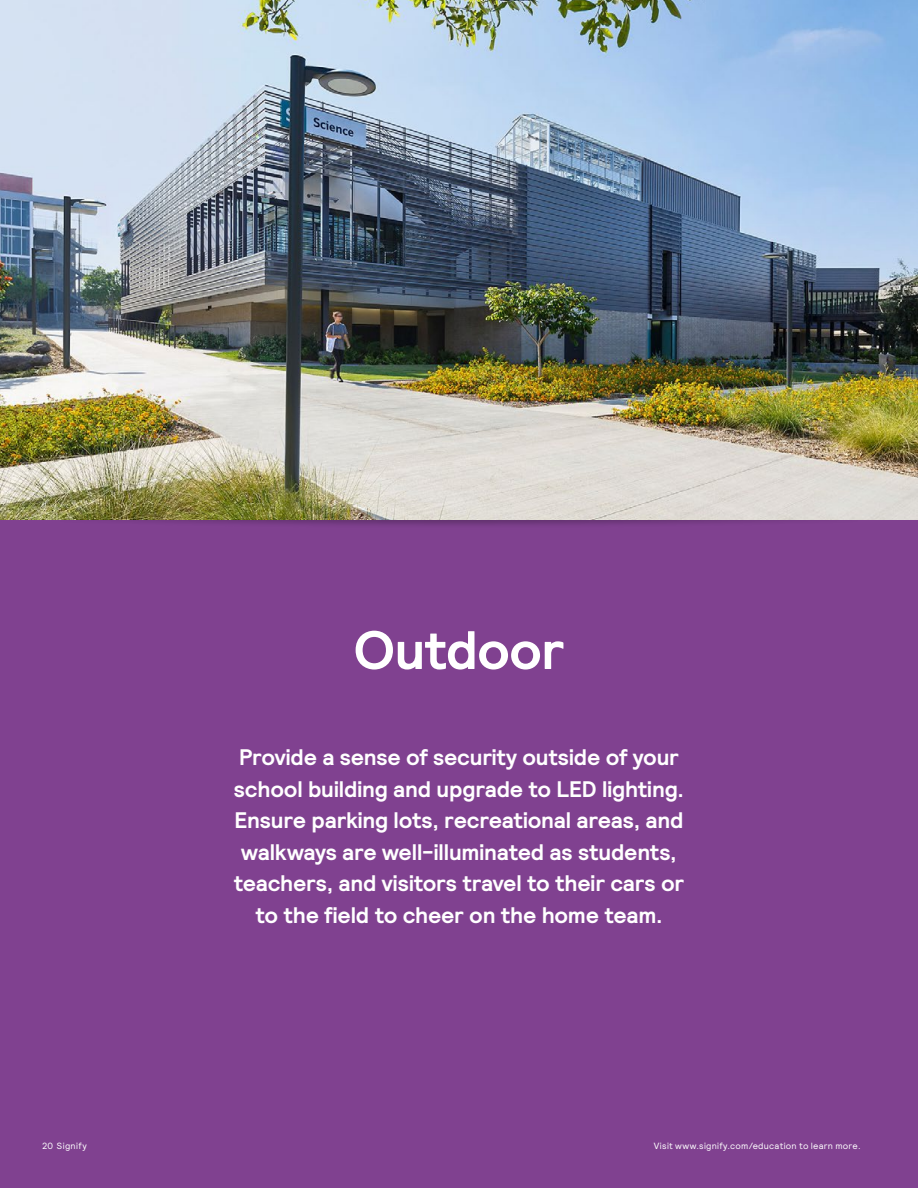
<style>
.page{position:relative;width:918px;height:1188px;background:#fff}
.page>*{position:absolute;margin:0;border:0;box-sizing:border-box;transform-origin:0 0}
.t1{font:700 54px "Signify Relative";letter-spacing:-.015em;color:#fff}
.t2{font:700 22.5px/31.5px "Signify Relative";letter-spacing:-.01em;color:#fff;text-align:center}
.t3{font:9px "Signify Relative";letter-spacing:.03em;color:#fff}
</style>
<div class="page">
<div style="left:0;top:498px;width:918px;height:690px;background:#804190"></div>
<div style="left:40px;top:511px;width:837px;height:18px;background:#000;opacity:.3"></div>
<div style="left:858px;top:505px;width:51px;height:30px;background:#804190"></div>
<div style="left:9px;top:505px;width:51px;height:30px;background:#804190"></div>
<img style="left:0;top:0;width:918px;height:520px">
<h1 class="t1" style="left:354px;top:615px;width:212px">Outdoor</h1>
<p class="t2" style="left:234px;top:741px;width:452px">Provide a sense of security outside of your school building and upgrade to LED lighting.<br>Ensure parking lots, recreational areas, and walkways are well-illuminated as students, teachers, and visitors travel to their cars or to the field to cheer on the home team.</p>
<p class="t3" style="left:42px;top:1140px;width:46px">20 Signify</p>
<p class="t3" style="left:654px;top:1140px;width:208px">Visit www.signify.com/education to learn more.</p>
</div>
